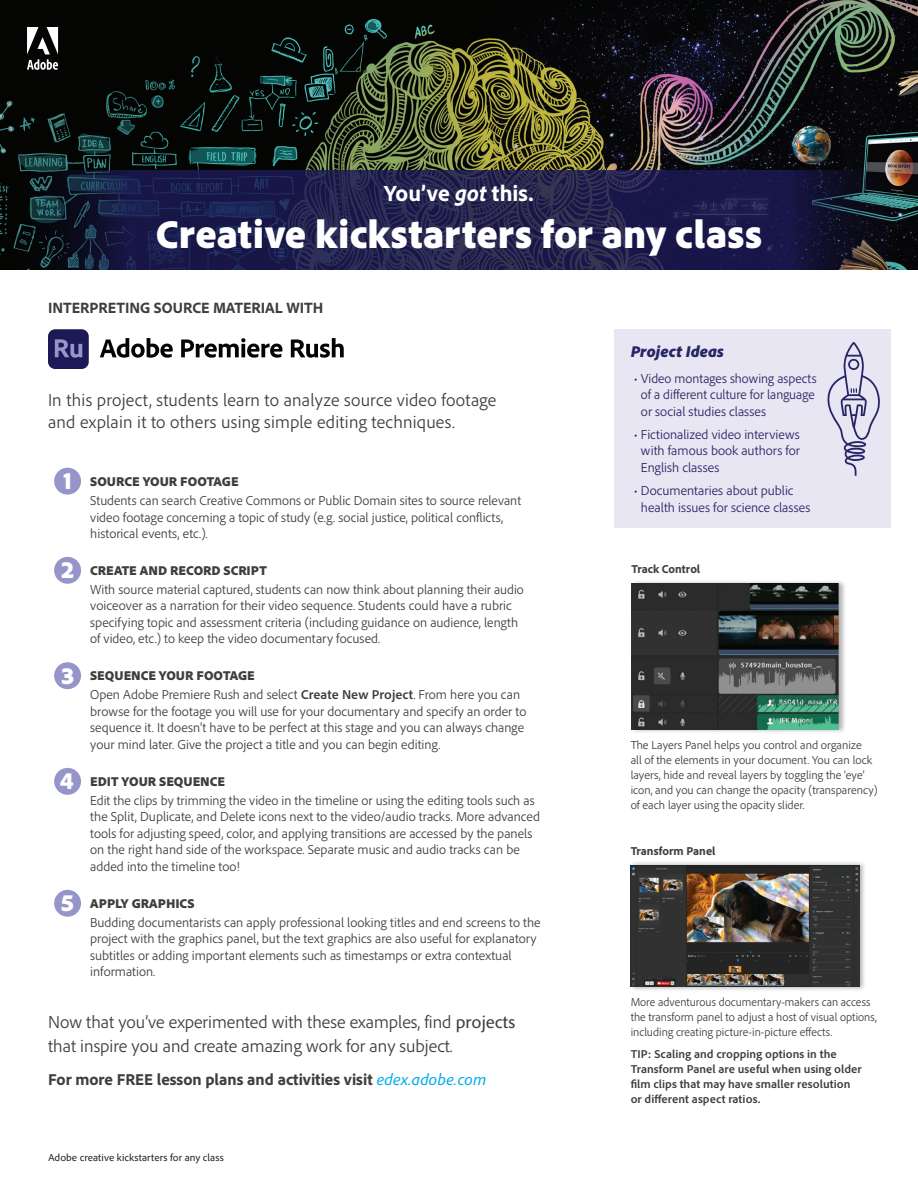
<style>
.page{position:relative;width:918px;height:1188px;background:#fff}
.page>*{position:absolute;margin:0;border:0;box-sizing:border-box;transform-origin:0 0}
.t1{font:900 40.8px "Adobe Clean";letter-spacing:.01em;color:#fff}
.t2{font:900 24.9px "Adobe Clean";color:#fff}
.t3{font:800 22.95px "Adobe Clean";letter-spacing:.005em;color:#fff}
.t4{font:300 18px/22.5px "Adobe Clean";letter-spacing:.01em;color:#3e3e3f}
.t5{font:800 16.5px "Adobe Clean";color:#3e3e3f}
.t6{font:italic 900 16.5px "Adobe Clean";color:#282567}
.t7{font:800 15.6px "Adobe Clean";color:#3e3e3f}
.t8{font:300 13.5px/16.5px "Adobe Clean";color:#3e3e3f}
.t9{font:300 13.5px/16.5px "Adobe Clean";letter-spacing:.005em;color:#282567}
.t10{font:900 13.5px "Adobe Clean";color:#3e3e3f}
.t11{font:300 12px/15px "Adobe Clean";color:#3e3e3f}
.t12{font:700 12px/15px "Adobe Clean";color:#3e3e3f}
.t13{font:800 12px "Adobe Clean";color:#3e3e3f}
.t14{font:10.5px "Adobe Clean";color:#231f20}
.s1{font-style:italic}
.s2{font-weight:900}
.s3{font-weight:700}
.s4{font-weight:400}
.s5{font-weight:400;font-style:italic;color:#00aeef}
</style>
<div class="page">
<img style="left:0;top:0;width:918px;height:171px">
<div style="left:54px;top:468px;width:27px;height:27px;background:#9695c9;border-radius:50%"></div>
<div style="left:54px;top:557px;width:27px;height:27px;background:#9695c9;border-radius:50%"></div>
<div style="left:54px;top:662px;width:27px;height:27px;background:#9695c9;border-radius:50%"></div>
<div style="left:54px;top:768px;width:27px;height:27px;background:#9695c9;border-radius:50%"></div>
<div style="left:54px;top:890px;width:27px;height:27px;background:#9695c9;border-radius:50%"></div>
<div style="left:615px;top:329px;width:276px;height:198px;background:#e7e6f2"></div>
<div style="left:630px;top:579px;width:216px;height:155px;background:#231f20;opacity:.35"></div>
<img style="left:631px;top:583px;width:208px;height:146px">
<div style="left:629px;top:861px;width:238px;height:131px;background:#231f20;opacity:.35"></div>
<img style="left:631px;top:865px;width:228px;height:122px">
<svg style="left:827px;top:342px;width:53px;height:134px"></svg>
<div style="left:48px;top:329px;width:41px;height:40px;background:#1c1a56;border-radius:7px"></div>
<svg style="left:55px;top:339px;width:27px;height:19px"></svg>
<svg style="left:100px;top:338px;width:73px;height:20px"></svg>
<svg style="left:181px;top:338px;width:101px;height:20px"></svg>
<svg style="left:291px;top:338px;width:53px;height:20px"></svg>
<svg style="left:0;top:171px;width:918px;height:99px;background:#1d1f44"></svg>
<svg style="left:27px;top:27px;width:31px;height:43px"></svg>
<h3 class="t3" style="left:384px;top:178px;width:151px">You’ve <span class="s1">got</span> this.</h3>
<h1 class="t1" style="left:156px;top:207px;width:608px">Creative kickstarters for any class</h1>
<p class="t7" style="left:48px;top:298px;width:277px">INTERPRETING SOURCE MATERIAL WITH</p>
<h3 class="t4" style="left:48px;top:388px;width:450px">In this project, students learn to analyze source video footage and explain it to others using simple editing techniques.</h3>
<h2 class="t2" style="left:63px;top:464px;width:10px">1</h2>
<h2 class="t2" style="left:61px;top:553px;width:14px">2</h2>
<h2 class="t2" style="left:61px;top:659px;width:15px">3</h2>
<h2 class="t2" style="left:60px;top:764px;width:15px">4</h2>
<h2 class="t2" style="left:61px;top:886px;width:15px">5</h2>
<p class="t10" style="left:90px;top:472px;width:150px">SOURCE YOUR FOOTAGE</p>
<p class="t8" style="left:90px;top:492px;width:432px">Students can search Creative Commons or Public Domain sites to source relevant video footage concerning a topic of study (e.g. social justice, political conflicts, historical events, etc.).</p>
<p class="t10" style="left:90px;top:561px;width:178px">CREATE AND RECORD SCRIPT</p>
<p class="t8" style="left:90px;top:581px;width:435px">With source material captured, students can now think about planning their audio voiceover as a narration for their video sequence. Students could have a rubric specifying topic and assessment criteria (including guidance on audience, length of video, etc.) to keep the video documentary focused.</p>
<p class="t8" style="left:90px;top:666px;width:431px;line-height:19.2px"><span class="s2">SEQUENCE YOUR FOOTAGE<br></span>Open Adobe Premiere Rush and select <span class="s3">Create New Project</span>. From here you can</p>
<p class="t8" style="left:90px;top:703px;width:438px">browse for the footage you will use for your documentary and specify an order to sequence it. It doesn’t have to be perfect at this stage and you can always change your mind later. Give the project a title and you can begin editing.</p>
<p class="t10" style="left:90px;top:772px;width:136px">EDIT YOUR SEQUENCE</p>
<p class="t8" style="left:90px;top:792px;width:451px">Edit the clips by trimming the video in the timeline or using the editing tools such as the Split, Duplicate, and Delete icons next to the video/audio tracks. More advanced tools for adjusting speed, color, and applying transitions are accessed by the panels on the right hand side of the workspace. Separate music and audio tracks can be added into the timeline too!</p>
<p class="t10" style="left:90px;top:894px;width:106px">APPLY GRAPHICS</p>
<p class="t8" style="left:90px;top:914px;width:452px">Budding documentarists can apply professional looking titles and end screens to the project with the graphics panel, but the text graphics are also useful for explanatory subtitles or adding important elements such as timestamps or extra contextual information.</p>
<h3 class="t4" style="left:48px;top:1010px;width:469px;line-height:23.4px">Now that you’ve experimented with these examples, find <span class="s4">projects </span>that inspire you and create amazing work for any subject.</h3>
<p class="t5" style="left:48px;top:1069px;width:440px">For more FREE lesson plans and activities visit <span class="s5">edex.adobe.com</span></p>
<p class="t14" style="left:48px;top:1151px;width:177px">Adobe creative kickstarters for any class</p>
<p class="t6" style="left:631px;top:340px;width:95px">Project Ideas</p>
<p class="t9" style="left:641px;top:370px;width:177px;text-indent:-7px">• Video montages showing aspects of a different culture for language or social studies classes</p>
<p class="t9" style="left:641px;top:426px;width:161px;text-align:justify;text-indent:-7px">• Fictionalized video interviews with famous book authors for English classes</p>
<p class="t9" style="left:641px;top:482px;width:171px;text-indent:-7px">• Documentaries about public health issues for science classes</p>
<p class="t13" style="left:631px;top:561px;width:70px">Track Control</p>
<p class="t11" style="left:631px;top:737px;width:248px">The Layers Panel helps you control and organize<br>all of the elements in your document. You can lock layers, hide and reveal layers by toggling the ‘eye’ icon, and you can change the opacity (transparency) of each layer using the opacity slider.</p>
<p class="t13" style="left:631px;top:843px;width:86px">Transform Panel</p>
<p class="t11" style="left:631px;top:994px;width:248px">More adventurous documentary-makers can access the transform panel to adjust a host of visual options, including creating picture-in-picture effects.</p>
<p class="t12" style="left:631px;top:1046px;width:233px">TIP: Scaling and cropping options in the Transform Panel are useful when using older film clips that may have smaller resolution or different aspect ratios.</p>
</div>
